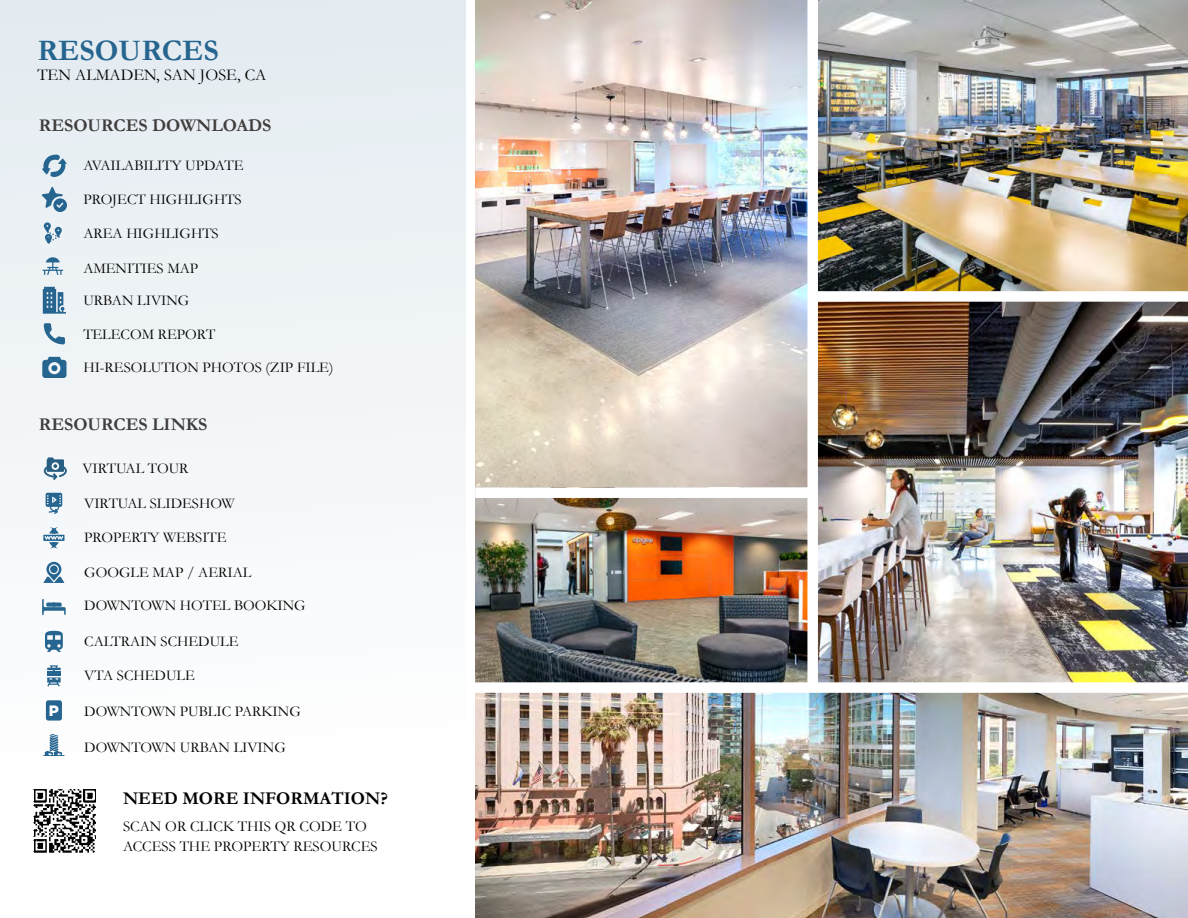
<style>
.page{position:relative;width:1188px;height:918px;background:#fff}
.page>*{position:absolute;margin:0;border:0;box-sizing:border-box;transform-origin:0 0}
.t1{font:700 30px "Garamond";color:#266590}
.t2{font:700 18px "Garamond";color:#403e3d}
.t3{font:700 18px "Garamond";color:#000}
.t4{font:16.5px "Garamond";color:#000}
.t5{font:15px/19.5px "Garamond";color:#000}
.t6{font:900 15px "Gotham";color:#fff}
.t7{font:14.85px "Garamond";color:#000}
</style>
<div class="page">
<div style="left:0;top:0;width:465px;height:760px;background:linear-gradient(to right,#f0f4f7,#f1f5f8)"></div>
<img style="left:475px;top:0;width:332px;height:487px">
<img style="left:818px;top:302px;width:370px;height:380px">
<img style="left:818px;top:0;width:370px;height:291px">
<img style="left:475px;top:693px;width:713px;height:225px">
<img style="left:475px;top:498px;width:332px;height:184px">
<img style="left:33px;top:789px;width:63px;height:64px">
<svg style="left:44px;top:323px;width:21px;height:21px"></svg>
<svg style="left:42px;top:187px;width:25px;height:25px"></svg>
<svg style="left:42px;top:357px;width:24px;height:21px"></svg>
<svg style="left:42px;top:155px;width:25px;height:22px"></svg>
<svg style="left:43px;top:287px;width:23px;height:27px"></svg>
<svg style="left:44px;top:222px;width:18px;height:22px"></svg>
<svg style="left:42px;top:257px;width:21px;height:18px"></svg>
<svg style="left:45px;top:631px;width:18px;height:21px"></svg>
<svg style="left:43px;top:562px;width:22px;height:21px"></svg>
<svg style="left:46px;top:493px;width:16px;height:21px"></svg>
<svg style="left:43px;top:527px;width:22px;height:21px"></svg>
<svg style="left:47px;top:665px;width:14px;height:22px"></svg>
<div style="left:46px;top:700px;width:16px;height:21px;background:#266590;border-radius:2px"></div>
<svg style="left:42px;top:599px;width:24px;height:16px"></svg>
<svg style="left:43px;top:734px;width:21px;height:22px"></svg>
<svg style="left:44px;top:457px;width:23px;height:23px"></svg>
<h1 class="t1" style="left:37px;top:30px;width:183px">RESOURCES</h1>
<p class="t4" style="left:37px;top:64px;width:231px">TEN ALMADEN, SAN JOSE, CA</p>
<p class="t2" style="left:39px;top:113px;width:234px">RESOURCES DOWNLOADS</p>
<p class="t7" style="left:83px;top:156px;width:162px">AVAILABILITY UPDATE</p>
<p class="t7" style="left:83px;top:189px;width:160px">PROJECT HIGHLIGHTS</p>
<p class="t7" style="left:83px;top:223px;width:137px">AREA HIGHLIGHTS</p>
<p class="t7" style="left:83px;top:259px;width:116px">AMENITIES MAP</p>
<p class="t7" style="left:83px;top:290px;width:107px">URBAN LIVING</p>
<p class="t7" style="left:83px;top:324px;width:133px">TELECOM REPORT</p>
<p class="t7" style="left:83px;top:357px;width:251px">HI-RESOLUTION PHOTOS (ZIP FILE)</p>
<p class="t2" style="left:39px;top:412px;width:170px">RESOURCES LINKS</p>
<p class="t7" style="left:82px;top:459px;width:108px">VIRTUAL TOUR</p>
<p class="t7" style="left:84px;top:493px;width:152px">VIRTUAL SLIDESHOW</p>
<p class="t7" style="left:84px;top:528px;width:144px">PROPERTY WEBSITE</p>
<p class="t7" style="left:84px;top:562px;width:169px">GOOGLE MAP / AERIAL</p>
<p class="t7" style="left:84px;top:596px;width:223px">DOWNTOWN HOTEL BOOKING</p>
<p class="t7" style="left:84px;top:631px;width:156px">CALTRAIN SCHEDULE</p>
<p class="t7" style="left:84px;top:666px;width:112px">VTA SCHEDULE</p>
<p class="t6" style="left:49px;top:702px;width:12px">P</p>
<p class="t7" style="left:84px;top:702px;width:218px">DOWNTOWN PUBLIC PARKING</p>
<p class="t7" style="left:84px;top:737px;width:203px">DOWNTOWN URBAN LIVING</p>
<p class="t3" style="left:123px;top:787px;width:266px">NEED MORE INFORMATION?</p>
<p class="t5" style="left:123px;top:817px;width:256px">SCAN OR CLICK THIS QR CODE TO<br>ACCESS THE PROPERTY RESOURCES</p>
</div>
